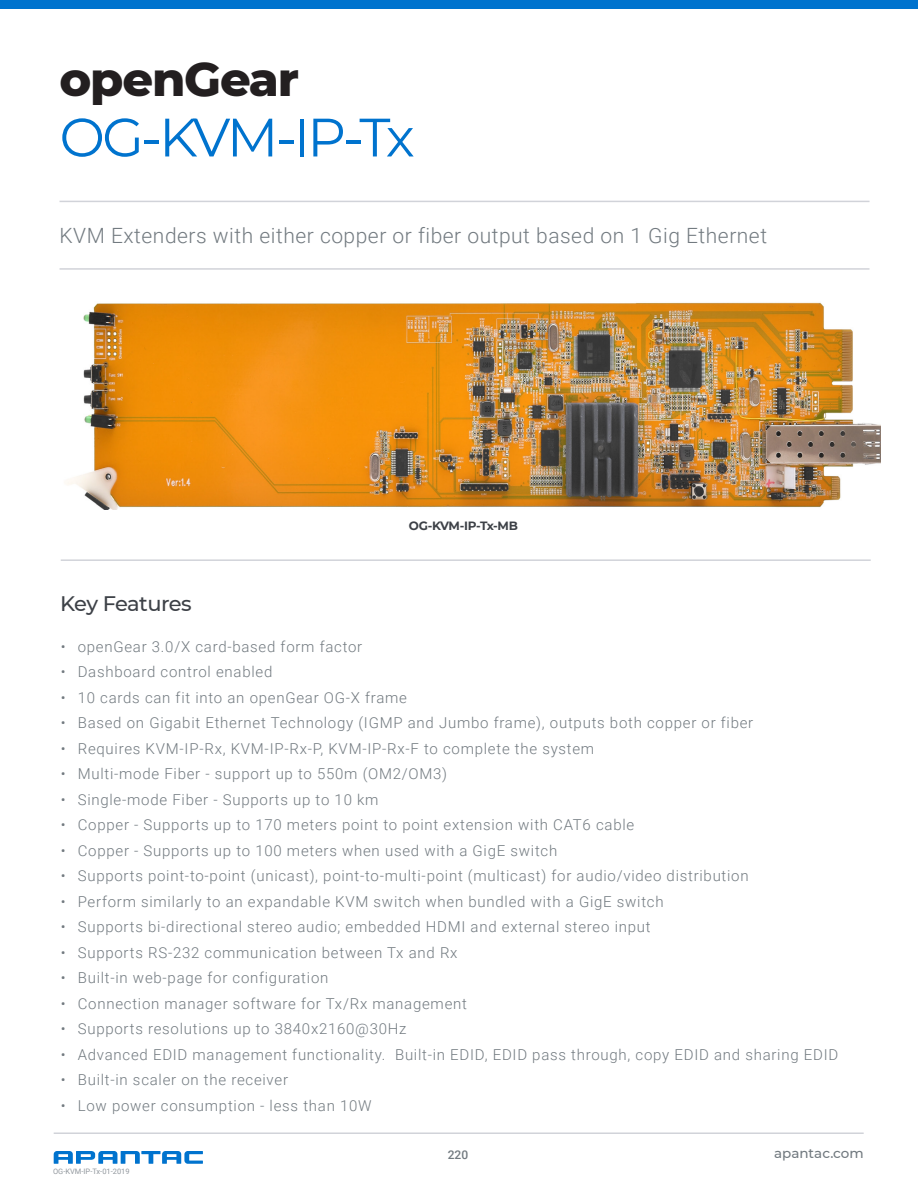
<style>
.page{position:relative;width:918px;height:1188px;background:#fff}
.page>*{position:absolute;margin:0;border:0;box-sizing:border-box;transform-origin:0 0}
.t1{font:54px "Montserrat";letter-spacing:-.065em;color:#0073ce}
.t2{font:800 48px "Montserrat";letter-spacing:-.025em;color:#231f20}
.t3{font:300 21px "Roboto";letter-spacing:.025em;color:#727a80}
.t4{font:500 21px "Montserrat";letter-spacing:-.035em;color:#3d4147}
.t5{font:300 15px "Roboto";letter-spacing:.05em;color:#727a80}
.t6{font:500 13.5px "Montserrat";color:#727a80}
.t7{font:700 12px "Montserrat";letter-spacing:-.035em;color:#3d4147}
.t8{font:500 12px "Roboto";color:#727a80}
.Section_Marker_-_Alt{font:7.5px "Roboto";color:#92989e}
</style>
<div class="page">
<div style="left:0;top:0;width:918px;height:9px;background:#0073ce"></div>
<hr style="left:54px;top:1133px;width:810px;height:1px;background:#d1d3d9">
<svg style="left:54px;top:1151px;width:149px;height:13px"></svg>
<hr style="left:60px;top:201px;width:810px;height:1px;background:#d1d3d9">
<hr style="left:60px;top:268px;width:810px;height:2px;background:#d1d3d9">
<hr style="left:61px;top:559px;width:810px;height:2px;background:#d1d3d9">
<img style="left:66px;top:302px;width:814px;height:208px">
<h2 class="t2" style="left:60px;top:44px;width:241px">openGear</h2>
<h1 class="t1" style="left:60px;top:100px;width:357px">OG-KVM-IP-Tx</h1>
<p class="t3" style="left:60px;top:220px;width:709px">KVM Extenders with either copper or fiber output based on 1 Gig Ethernet</p>
<p class="t4" style="left:60px;top:589px;width:133px">Key Features</p>
<p class="t7" style="left:409px;top:517px;width:111px">OG-KVM-IP-Tx-MB</p>
<p class="t5" style="left:61px;top:636px;width:303px">• openGear 3.0/X card-based form factor</p>
<p class="t5" style="left:61px;top:661px;width:213px">• Dashboard control enabled</p>
<p class="t5" style="left:61px;top:687px;width:348px">• 10 cards can fit into an openGear OG-X frame</p>
<p class="t5" style="left:61px;top:712px;width:694px">• Based on Gigabit Ethernet Technology (IGMP and Jumbo frame), outputs both copper or fiber</p>
<p class="t5" style="left:61px;top:738px;width:535px">• Requires KVM-IP-Rx, KVM-IP-Rx-P, KVM-IP-Rx-F to complete the system</p>
<p class="t5" style="left:61px;top:763px;width:388px">• Multi-mode Fiber - support up to 550m (OM2/OM3)</p>
<p class="t5" style="left:61px;top:789px;width:319px">• Single-mode Fiber - Supports up to 10 km</p>
<p class="t5" style="left:61px;top:814px;width:575px">• Copper - Supports up to 170 meters point to point extension with CAT6 cable</p>
<p class="t5" style="left:61px;top:840px;width:498px">• Copper - Supports up to 100 meters when used with a GigE switch</p>
<p class="t5" style="left:61px;top:865px;width:689px">• Supports point-to-point (unicast), point-to-multi-point (multicast) for audio/video distribution</p>
<p class="t5" style="left:61px;top:891px;width:604px">• Perform similarly to an expandable KVM switch when bundled with a GigE switch</p>
<p class="t5" style="left:61px;top:916px;width:591px">• Supports bi-directional stereo audio; embedded HDMI and external stereo input</p>
<p class="t5" style="left:61px;top:942px;width:398px">• Supports RS-232 communication between Tx and Rx</p>
<p class="t5" style="left:61px;top:967px;width:269px">• Built-in web-page for configuration</p>
<p class="t5" style="left:61px;top:993px;width:408px">• Connection manager software for Tx/Rx management</p>
<p class="t5" style="left:61px;top:1018px;width:347px">• Supports resolutions up to 3840x2160@30Hz</p>
<p class="t5" style="left:61px;top:1044px;width:779px">• Advanced EDID management functionality. Built-in EDID, EDID pass through, copy EDID and sharing EDID</p>
<p class="t5" style="left:61px;top:1069px;width:229px">• Built-in scaler on the receiver</p>
<p class="t5" style="left:61px;top:1095px;width:312px">• Low power consumption - less than 10W</p>
<p class="Section_Marker_-_Alt" style="left:53px;top:1166px;width:78px">OG-KVM-IP-Tx-01-2019</p>
<p class="t8" style="left:448px;top:1146px;width:22px">220</p>
<p class="t6" style="left:774px;top:1143px;width:91px">apantac.com</p>
</div>
